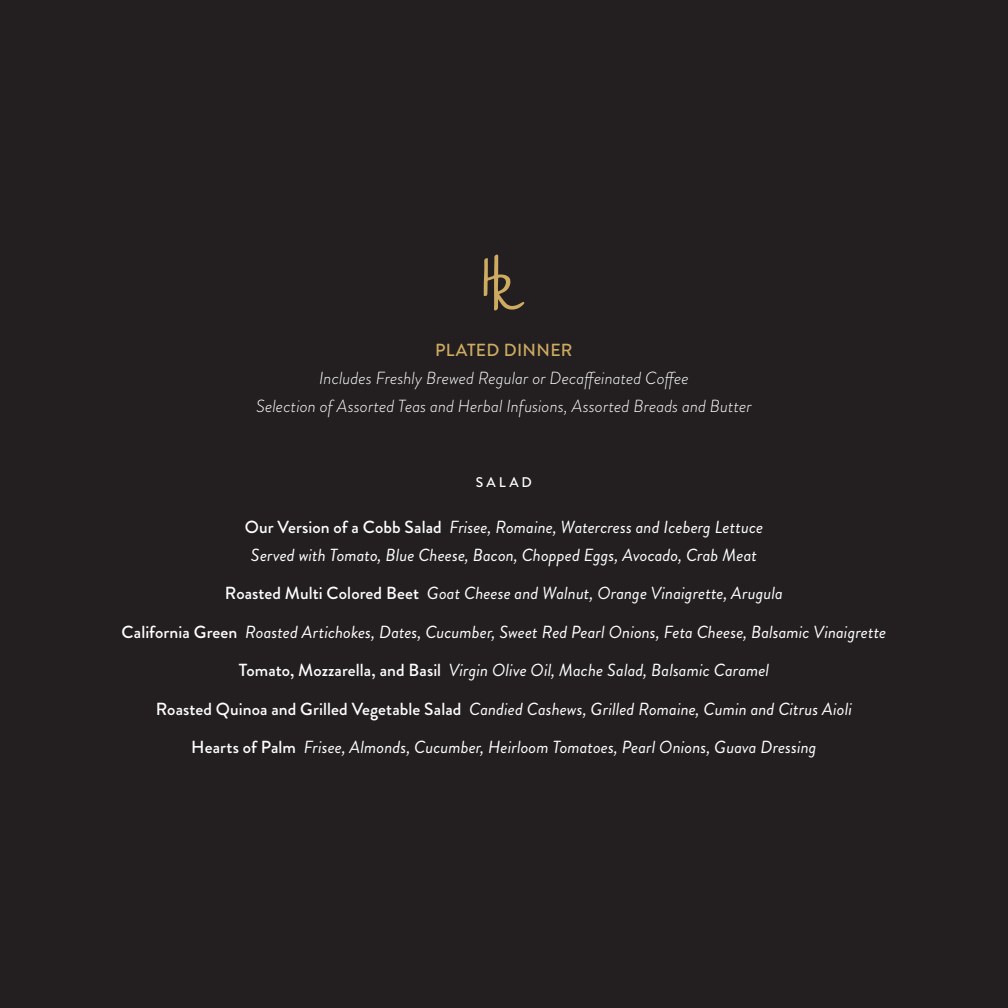
<style>
.page{position:relative;width:1008px;height:1008px;background:#231f20}
.page>*{position:absolute;margin:0;border:0;box-sizing:border-box;transform-origin:0 0}
.t1{font:italic 17.5px/28px "Brandon Grotesque";letter-spacing:.005em;color:#fff;text-align:center}
.t2{font:italic 300 17.5px/28px "Brandon Grotesque";letter-spacing:.005em;color:#fff;text-align:center}
.t3{font:500 17.5px "Brandon Grotesque";letter-spacing:.02em;color:#cdac61}
.t4{font:500 14px "Brandon Grotesque";letter-spacing:.215em;color:#fff}
.s1{font-weight:500;font-style:normal}
</style>
<div class="page">
<svg style="left:484px;top:255px;width:41px;height:55px"></svg>
<p class="t3" style="left:435px;top:338px;width:139px">PLATED DINNER</p>
<p class="t2" style="left:256px;top:364px;width:497px">Includes Freshly Brewed Regular or Decaffeinated Coffee<br>Selection of Assorted Teas and Herbal Infusions, Assorted Breads and Butter</p>
<p class="t4" style="left:476px;top:473px;width:58px">SALAD</p>
<p class="t1" style="left:245px;top:513px;width:520px"><span class="s1">Our Version of a Cobb Salad</span> Frisee, Romaine, Watercress and Iceberg Lettuce<br>Served with Tomato, Blue Cheese, Bacon, Chopped Eggs, Avocado, Crab Meat</p>
<p class="t1" style="left:225px;top:580px;width:559px"><span class="s1">Roasted Multi Colored Beet</span> Goat Cheese and Walnut, Orange Vinaigrette, Arugula</p>
<p class="t1" style="left:122px;top:618px;width:766px"><span class="s1">California Green</span> Roasted Artichokes, Dates, Cucumber, Sweet Red Pearl Onions, Feta Cheese, Balsamic Vinaigrette</p>
<p class="t1" style="left:239px;top:657px;width:532px"><span class="s1">Tomato, Mozzarella, and Basil</span> Virgin Olive Oil, Mache Salad, Balsamic Caramel</p>
<p class="t1" style="left:156px;top:695px;width:698px"><span class="s1">Roasted Quinoa and Grilled Vegetable Salad</span> Candied Cashews, Grilled Romaine, Cumin and Citrus Aioli</p>
<p class="t1" style="left:191px;top:734px;width:627px"><span class="s1">Hearts of Palm</span> Frisee, Almonds, Cucumber, Heirloom Tomatoes, Pearl Onions, Guava Dressing</p>
</div>
